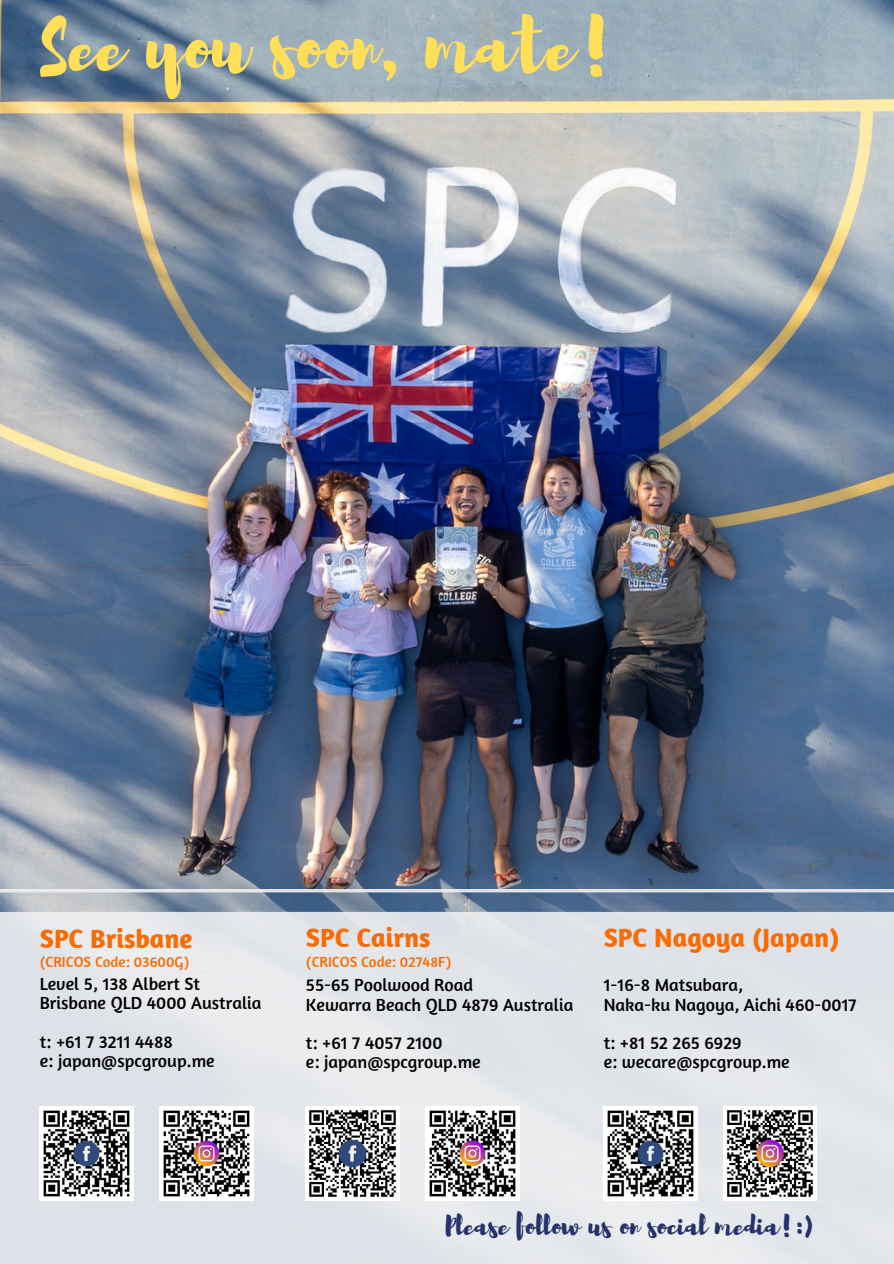
<style>
.page{position:relative;width:894px;height:1264px;background:#fff}
.page>*{position:absolute;margin:0;border:0;box-sizing:border-box;transform-origin:0 0}
.t1{font:72.45px "Brusher";color:#ffde59}
.t2{font:27px "Brusher";color:#27316b}
.t3{font:700 26.85px "Amaranth";color:#fa6b02}
.t4{font:18px/19px "Amaranth";color:#000}
.t5{font:15px "Amaranth";color:#fa6b02}
</style>
<div class="page">
<img style="left:0;top:0;width:893px;height:889px">
<svg style="left:0;top:889px;width:893px;height:374px;background:#dbdfe5"></svg>
<img style="left:306px;top:1106px;width:93px;height:93px">
<img style="left:425px;top:1106px;width:94px;height:93px">
<img style="left:40px;top:1106px;width:93px;height:93px">
<img style="left:160px;top:1106px;width:93px;height:93px">
<img style="left:603px;top:1106px;width:94px;height:93px">
<img style="left:723px;top:1106px;width:93px;height:93px">
<p class="t1" style="left:40px;top:-2px;width:579px">See you soon, mate!</p>
<h4 class="t3" style="left:40px;top:922px;width:154px">SPC Brisbane</h4>
<h4 class="t3" style="left:306px;top:920px;width:126px">SPC Cairns</h4>
<p class="t5" style="left:40px;top:952px;width:151px">(CRICOS Code: 03600G)</p>
<p class="t5" style="left:306px;top:952px;width:147px">(CRICOS Code: 02748F)</p>
<p class="t4" style="left:40px;top:974px;width:223px">Level 5, 138 Albert St<br>Brisbane QLD 4000 Australia</p>
<h2 class="t4" style="left:40px;top:1031px;width:176px">t: +61 7 3211 4488<br>e: japan@spcgroup.me</h2>
<h4 class="t4" style="left:306px;top:975px;width:269px">55-65 Poolwood Road<br>Kewarra Beach QLD 4879 Australia</h4>
<h4 class="t4" style="left:306px;top:1032px;width:176px">t: +61 7 4057 2100<br>e: japan@spcgroup.me</h4>
<p class="t3" style="left:603px;top:920px;width:237px">SPC Nagoya (Japan)</p>
<p class="t4" style="left:603px;top:975px;width:254px">1-16-8 Matsubara,<br>Naka-ku Nagoya, Aichi 460-0017</p>
<h2 class="t4" style="left:603px;top:1032px;width:187px">t: +81 52 265 6929<br>e: wecare@spcgroup.me</h2>
<h3 class="t2" style="left:445px;top:1207px;width:367px">Please follow us on social media!:)</h3>
</div>
